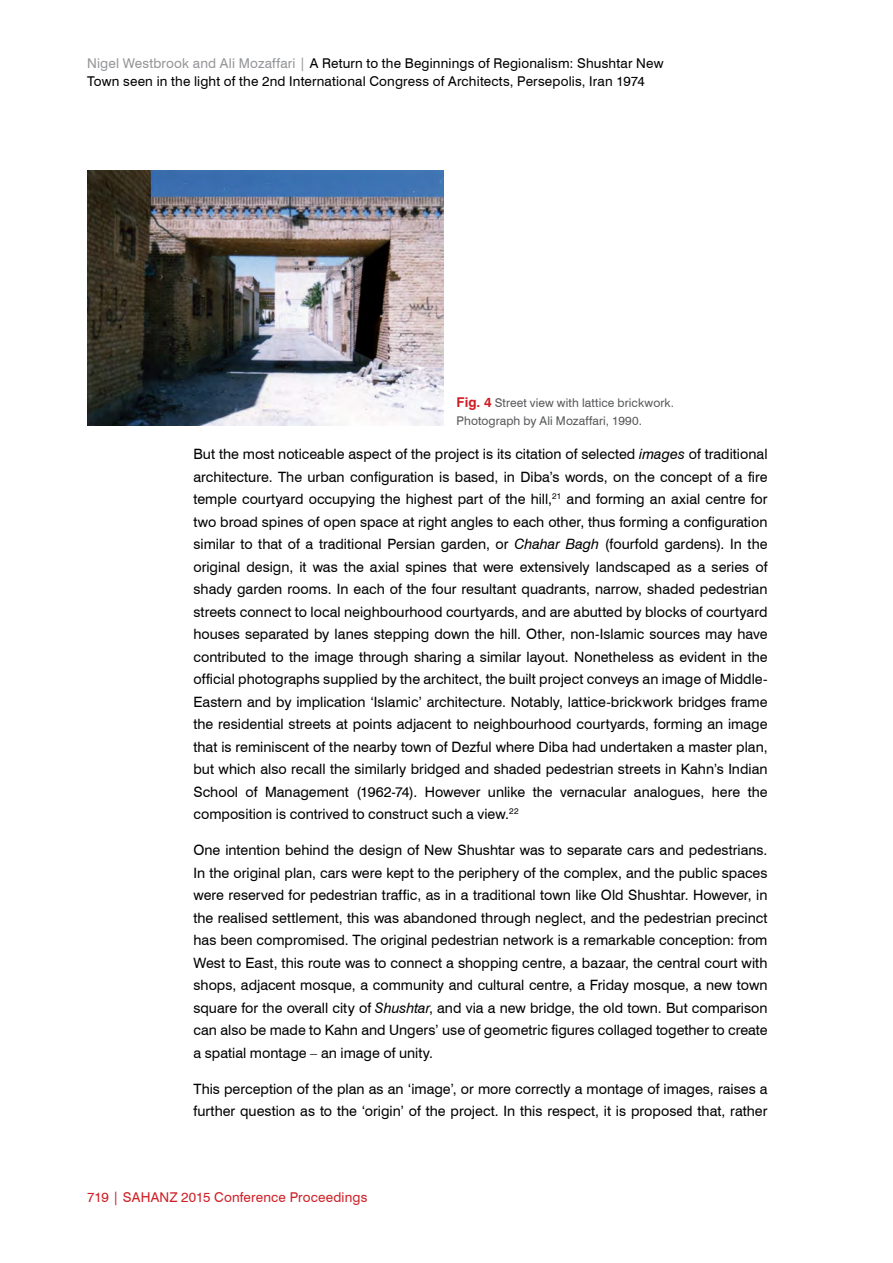
<style>
.page{position:relative;width:893px;height:1263px;background:#fff}
.page>*{position:absolute;margin:0;border:0;box-sizing:border-box;transform-origin:0 0}
.t1{font:14.25px/22.5px "Swiss 721 BT";color:#000;text-align:justify}
.t2{font:13.5px/18px "Swiss 721 BT";letter-spacing:.015em;color:#000}
.t3{font:13.5px "Swiss 721 BT";letter-spacing:.015em;color:#cf1f25}
.t4{font:12px/18px "Swiss 721 BT";letter-spacing:.01em;color:#58595b}
.s1{color:#939598}
.s2{font-weight:700;font-size:13.5px;color:#cf1f25}
.s3{font-style:italic}
</style>
<div class="page">
<img style="left:87px;top:170px;width:357px;height:255px">
<p class="t2" style="left:87px;top:54px;width:578px"><span class="s1">Nigel Westbrook and Ali Mozaffari |</span> A Return to the Beginnings of Regionalism: Shushtar New<br>Town seen in the light of the 2nd International Congress of Architects, Persepolis, Iran 1974</p>
<p class="t4" style="left:457px;top:394px;width:219px"><span class="s2">Fig. 4</span> Street view with lattice brickwork.<br>Photograph by Ali Mozaffari, 1990.</p>
<p class="t1" style="left:193px;top:443px;width:576px">But the most noticeable aspect of the project is its citation of selected <span class="s3">images</span> of traditional architecture. The urban configuration is based, in Diba’s words, on the concept of a fire temple courtyard occupying the highest part of the hill,<sup>21</sup> and forming an axial centre for two broad spines of open space at right angles to each other, thus forming a configuration similar to that of a traditional Persian garden, or <span class="s3">Chahar Bagh</span> (fourfold gardens). In the original design, it was the axial spines that were extensively landscaped as a series of shady garden rooms. In each of the four resultant quadrants, narrow, shaded pedestrian streets connect to local neighbourhood courtyards, and are abutted by blocks of courtyard houses separated by lanes stepping down the hill. Other, non-Islamic sources may have contributed to the image through sharing a similar layout. Nonetheless as evident in the official photographs supplied by the architect, the built project conveys an image of Middle-Eastern and by implication ‘Islamic’ architecture. Notably, lattice-brickwork bridges frame the residential streets at points adjacent to neighbourhood courtyards, forming an image that is reminiscent of the nearby town of Dezful where Diba had undertaken a master plan, but which also recall the similarly bridged and shaded pedestrian streets in Kahn’s Indian School of Management (1962-74). However unlike the vernacular analogues, here the composition is contrived to construct such a view.<sup>22</sup></p>
<p class="t1" style="left:193px;top:839px;width:576px">One intention behind the design of New Shushtar was to separate cars and pedestrians.<br>In the original plan, cars were kept to the periphery of the complex, and the public spaces were reserved for pedestrian traffic, as in a traditional town like Old Shushtar. However, in the realised settlement, this was abandoned through neglect, and the pedestrian precinct has been compromised. The original pedestrian network is a remarkable conception: from West to East, this route was to connect a shopping centre, a bazaar, the central court with shops, adjacent mosque, a community and cultural centre, a Friday mosque, a new town square for the overall city of <span class="s3">Shushtar</span>, and via a new bridge, the old town. But comparison can also be made to Kahn and Ungers’ use of geometric figures collaged together to create a spatial montage – an image of unity.</p>
<p class="t1" style="left:193px;top:1077px;width:576px">This perception of the plan as an ‘image’, or more correctly a montage of images, raises a further question as to the ‘origin’ of the project. In this respect, it is proposed that, rather</p>
<p class="t3" style="left:87px;top:1188px;width:282px">719 | SAHANZ 2015 Conference Proceedings</p>
</div>
